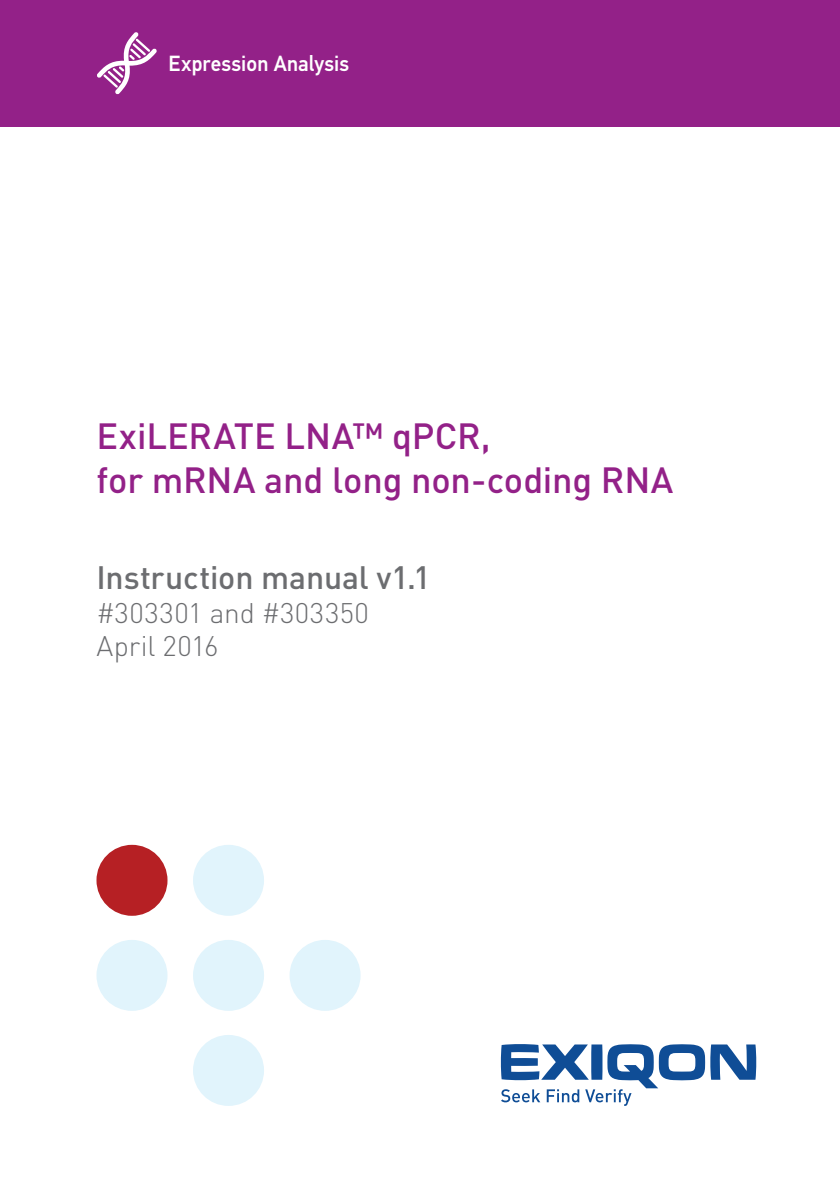
<style>
.page{position:relative;width:840px;height:1191px;background:#fff}
.page>*{position:absolute;margin:0;border:0;box-sizing:border-box;transform-origin:0 0}
.t1{font:500 36px/44px "DIN Pro";letter-spacing:-.005em;color:#932188}
.t2{font:500 32px "DIN Pro";letter-spacing:-.005em;color:#6c6d70}
.t3{font:300 28px/33.6px "DIN Pro";letter-spacing:.01em;color:#6c6d70}
.t4{font:500 22px "PF Din Text Pro";letter-spacing:.005em;color:#fff;scale:.95 1}
</style>
<div class="page">
<div style="left:193px;top:1035px;width:71px;height:71px;background:#e1f4fc;border-radius:50%"></div>
<div style="left:289px;top:940px;width:71px;height:70px;background:#e1f4fc;border-radius:50%"></div>
<div style="left:96px;top:940px;width:71px;height:70px;background:#e1f4fc;border-radius:50%"></div>
<div style="left:193px;top:940px;width:71px;height:70px;background:#e1f4fc;border-radius:50%"></div>
<div style="left:193px;top:845px;width:71px;height:70px;background:#e1f4fc;border-radius:50%"></div>
<div style="left:96px;top:845px;width:71px;height:70px;background:#b62024;border-radius:50%"></div>
<div style="left:0;top:0;width:839px;height:126px;background:#932188"></div>
<svg style="left:500px;top:1044px;width:255px;height:62px"></svg>
<svg style="left:97px;top:32px;width:60px;height:62px"></svg>
<p class="t4" style="left:168px;top:50px;width:191px">Expression Analysis</p>
<p class="t1" style="left:96px;top:412px;width:578px">ExiLERATE LNA™ qPCR,<br>for mRNA and long non-coding RNA</p>
<p class="t2" style="left:96px;top:556px;width:335px">Instruction manual v1.1</p>
<p class="t3" style="left:96px;top:595px;width:274px">#303301 and #303350<br>April 2016</p>
</div>
